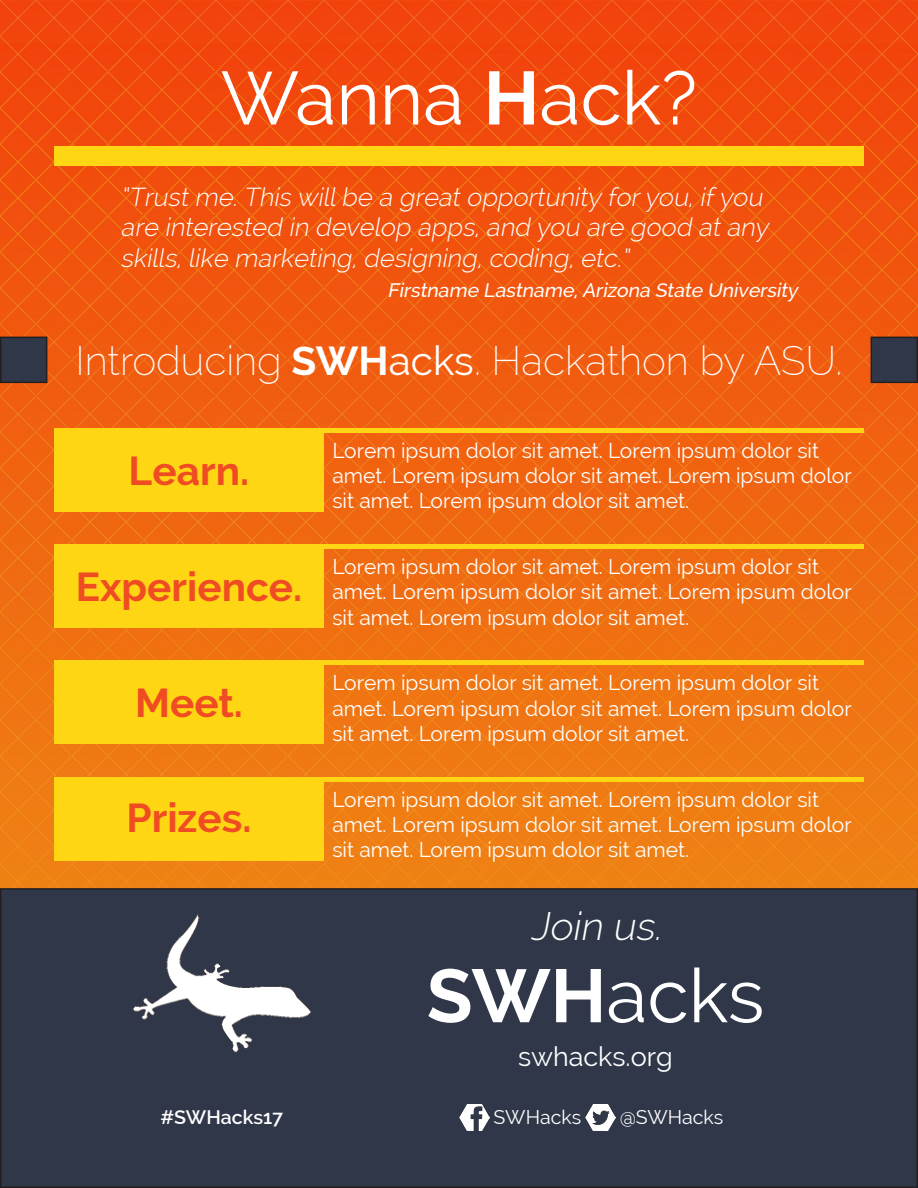
<style>
.page{position:relative;width:918px;height:1188px;background:#fff}
.page>*{position:absolute;margin:0;border:0;box-sizing:border-box;transform-origin:0 0}
.t1{font:75px "Raleway";color:#fff}
.t2{font:200 40.5px "Raleway";color:#fff}
.t3{font:700 40.5px "Raleway";color:#f04c24}
.t4{font:italic 300 39px "Raleway";color:#fff}
.t5{font:27px "Raleway";color:#fff}
.t6{font:italic 300 25.5px/30.6px "Raleway";color:#fff}
.t7{font:21px/25.2px "Raleway";color:#fff}
.t8{font:italic 500 19.5px "Raleway";color:#fff}
.t9{font:19.5px "Raleway";color:#fff}
.t10{font:600 19.5px "Raleway";color:#fff}
.s1{font-weight:700}
.s2{font-weight:400}
</style>
<div class="page">
<img style="left:0;top:0;width:918px;height:888px">
<div style="left:54px;top:146px;width:810px;height:20px;background:#ffd613"></div>
<div style="left:54px;top:428px;width:270px;height:84px;background:#ffd613"></div>
<div style="left:54px;top:544px;width:270px;height:84px;background:#ffd613"></div>
<div style="left:54px;top:661px;width:270px;height:83px;background:#ffd613"></div>
<div style="left:54px;top:777px;width:270px;height:83px;background:#ffd613"></div>
<div style="left:324px;top:428px;width:540px;height:5px;background:#ffd613"></div>
<div style="left:324px;top:544px;width:540px;height:5px;background:#ffd613"></div>
<hr style="left:324px;top:661px;width:540px;height:4px;background:#ffd613">
<div style="left:324px;top:777px;width:540px;height:5px;background:#ffd613"></div>
<div style="left:1px;top:889px;width:916px;height:298px;background:#2f3749"></div>
<div style="left:0;top:888px;width:918px;height:300px;border:2px solid #231f20"></div>
<img style="left:459px;top:1104px;width:31px;height:27px">
<img style="left:585px;top:1104px;width:31px;height:27px">
<img style="left:133px;top:914px;width:178px;height:139px">
<div style="left:1px;top:337px;width:46px;height:45px;background:#2f3749"></div>
<div style="left:0;top:337px;width:47px;height:46px;border:2px solid #231f20"></div>
<div style="left:871px;top:337px;width:46px;height:45px;background:#2f3749"></div>
<div style="left:871px;top:337px;width:47px;height:46px;border:2px solid #231f20"></div>
<p class="t1" style="left:221px;top:55px;width:478px">Wanna <span class="s1">H</span>ack?</p>
<p class="t6" style="left:121px;top:181px;width:654px">“Trustme.This willbe a greatopportunity foryou,ifyou are interested in develop apps,and you are good atany skills,like marketing,designing,coding,etc.”</p>
<p class="t8" style="left:387px;top:279px;width:412px">Firstname Lastname,Arizona State University</p>
<p class="t2" style="left:76px;top:337px;width:768px">Introducing <span class="s1">SWH</span><span class="s2">acks</span>. Hackathon by ASU.</p>
<p class="t3" style="left:129px;top:447px;width:122px">Learn.</p>
<p class="t3" style="left:76px;top:564px;width:228px">Experience.</p>
<p class="t3" style="left:135px;top:680px;width:109px">Meet.</p>
<p class="t3" style="left:127px;top:795px;width:126px">Prizes.</p>
<p class="t7" style="left:332px;top:438px;width:521px">Lorem ipsum dolor sit amet. Lorem ipsum dolor sit amet. Lorem ipsum dolor sit amet. Lorem ipsum dolor sit amet. Lorem ipsum dolor sit amet.</p>
<p class="t7" style="left:332px;top:554px;width:521px">Lorem ipsum dolor sit amet. Lorem ipsum dolor sit amet. Lorem ipsum dolor sit amet. Lorem ipsum dolor sit amet. Lorem ipsum dolor sit amet.</p>
<p class="t7" style="left:332px;top:670px;width:521px">Lorem ipsum dolor sit amet. Lorem ipsum dolor sit amet. Lorem ipsum dolor sit amet. Lorem ipsum dolor sit amet. Lorem ipsum dolor sit amet.</p>
<p class="t7" style="left:332px;top:787px;width:521px">Lorem ipsum dolor sit amet. Lorem ipsum dolor sit amet. Lorem ipsum dolor sit amet. Lorem ipsum dolor sit amet. Lorem ipsum dolor sit amet.</p>
<p class="t4" style="left:530px;top:903px;width:140px">Join us.</p>
<p class="t1" style="left:427px;top:952px;width:339px"><span class="s1">SWH</span>acks</p>
<p class="t5" style="left:518px;top:1041px;width:156px">swhacks.org</p>
<p class="t10" style="left:160px;top:1105px;width:124px">#SWHacks17</p>
<p class="t9" style="left:494px;top:1106px;width:89px">SWHacks</p>
<p class="t9" style="left:620px;top:1106px;width:105px">@SWHacks</p>
</div>
